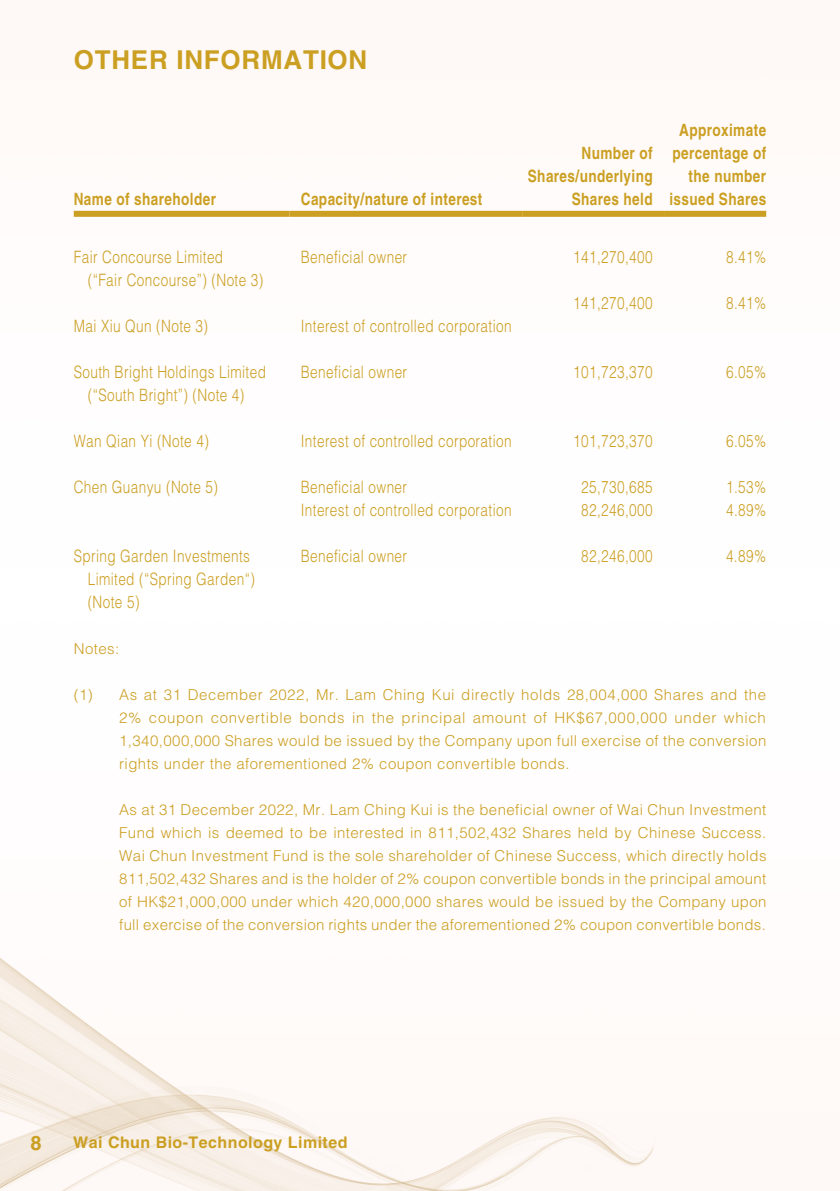
<style>
.page{position:relative;width:840px;height:1191px;background:#fff}
.page>*{position:absolute;margin:0;border:0;box-sizing:border-box;transform-origin:0 0}
.t1{font:700 26px "Helvetica LT Std";letter-spacing:.03em;color:#cb9f22}
.t2{font:700 20px "Helvetica LT Std";color:#cb9f22}
.t3{font:300 17px/23px "Helvetica LT Std";letter-spacing:.03em;color:#cb9f22;scale:.8 1}
.t4{font:700 17px/23px "Helvetica LT Std";letter-spacing:.03em;color:#cb9f22;text-align:right;scale:.8 1}
.t5{font:700 16px "Helvetica LT Std";letter-spacing:.03em;color:#cb9f22}
.t6{font:300 15px/23px "Helvetica LT Std";letter-spacing:.03em;color:#cb9f22;text-align:justify}
</style>
<div class="page">
<img style="left:0;top:210px;width:767px;height:981px">
<div style="left:74px;top:211px;width:215px;height:6px;background:#cb9f22"></div>
<div style="left:289px;top:211px;width:233px;height:6px;background:#cb9f22"></div>
<div style="left:522px;top:211px;width:141px;height:6px;background:#cb9f22"></div>
<div style="left:663px;top:211px;width:102px;height:6px;background:#cb9f22"></div>
<h1 class="t1" style="left:74px;top:44px;width:295px">OTHER INFORMATION</h1>
<p class="t4" style="left:74px;top:188px;width:179px">Name of shareholder</p>
<p class="t4" style="left:300px;top:188px;width:228px">Capacity/nature of interest</p>
<p class="t4" style="left:527px;top:142px;width:157px">Number of<br>Shares/underlying<br>Shares held</p>
<p class="t4" style="left:669px;top:119px;width:122px">Approximate percentage of the number issued Shares</p>
<p class="t3" style="left:88px;top:245px;width:221px;text-indent:-14px">Fair Concourse Limited<br>(“Fair Concourse”) (Note 3)</p>
<p class="t3" style="left:300px;top:245px;width:134px">Beneficial owner</p>
<p class="t3" style="left:573px;top:245px;width:101px">141,270,400</p>
<p class="t3" style="left:725px;top:245px;width:52px">8.41%</p>
<p class="t3" style="left:573px;top:291px;width:101px">141,270,400</p>
<p class="t3" style="left:725px;top:291px;width:52px">8.41%</p>
<p class="t3" style="left:74px;top:314px;width:169px">Mai Xiu Qun (Note 3)</p>
<p class="t3" style="left:300px;top:314px;width:265px">Interest of controlled corporation</p>
<p class="t3" style="left:74px;top:360px;width:242px;text-align:center">South Bright Holdings Limited (“South Bright”) (Note 4)</p>
<p class="t3" style="left:300px;top:360px;width:134px">Beneficial owner</p>
<p class="t3" style="left:573px;top:360px;width:101px">101,723,370</p>
<p class="t3" style="left:725px;top:360px;width:52px">6.05%</p>
<p class="t3" style="left:74px;top:429px;width:170px">Wan Qian Yi (Note 4)</p>
<p class="t3" style="left:300px;top:429px;width:265px">Interest of controlled corporation</p>
<p class="t3" style="left:573px;top:429px;width:101px">101,723,370</p>
<p class="t3" style="left:725px;top:429px;width:52px">6.05%</p>
<p class="t3" style="left:74px;top:475px;width:182px">Chen Guanyu (Note 5)</p>
<p class="t3" style="left:300px;top:475px;width:134px">Beneficial owner</p>
<p class="t3" style="left:580px;top:475px;width:91px">25,730,685</p>
<p class="t3" style="left:725px;top:475px;width:52px">1.53%</p>
<p class="t3" style="left:300px;top:498px;width:265px">Interest of controlled corporation</p>
<p class="t3" style="left:580px;top:498px;width:91px">82,246,000</p>
<p class="t3" style="left:725px;top:498px;width:52px">4.89%</p>
<p class="t3" style="left:88px;top:544px;width:210px;text-indent:-14px">Spring Garden Investments<br>Limited (“Spring Garden“) (Note 5)</p>
<p class="t3" style="left:300px;top:544px;width:134px">Beneficial owner</p>
<p class="t3" style="left:580px;top:544px;width:91px">82,246,000</p>
<p class="t3" style="left:725px;top:544px;width:52px">4.89%</p>
<p class="t6" style="left:74px;top:637px;width:47px">Notes:</p>
<p class="t6" style="left:119px;top:683px;width:648px;text-indent:-45px">(1) As at 31 December 2022, Mr. Lam Ching Kui directly holds 28,004,000 Shares and the 2% coupon convertible bonds in the principal amount of HK$67,000,000 under which 1,340,000,000 Shares would be issued by the Company upon full exercise of the conversion rights under the aforementioned 2% coupon convertible bonds.</p>
<p class="t6" style="left:119px;top:798px;width:648px">As at 31 December 2022, Mr. Lam Ching Kui is the beneficial owner of Wai Chun Investment Fund which is deemed to be interested in 811,502,432 Shares held by Chinese Success.<br>Wai Chun Investment Fund is the sole shareholder of Chinese Success, which directly holds 811,502,432 Shares and is the holder of 2% coupon convertible bonds in the principal amount of HK$21,000,000 under which 420,000,000 shares would be issued by the Company upon full exercise of the conversion rights under the aforementioned 2% coupon convertible bonds.</p>
<h2 class="t2" style="left:30px;top:1130px;width:13px">8</h2>
<p class="t5" style="left:73px;top:1132px;width:275px">Wai Chun Bio-Technology Limited</p>
</div>
